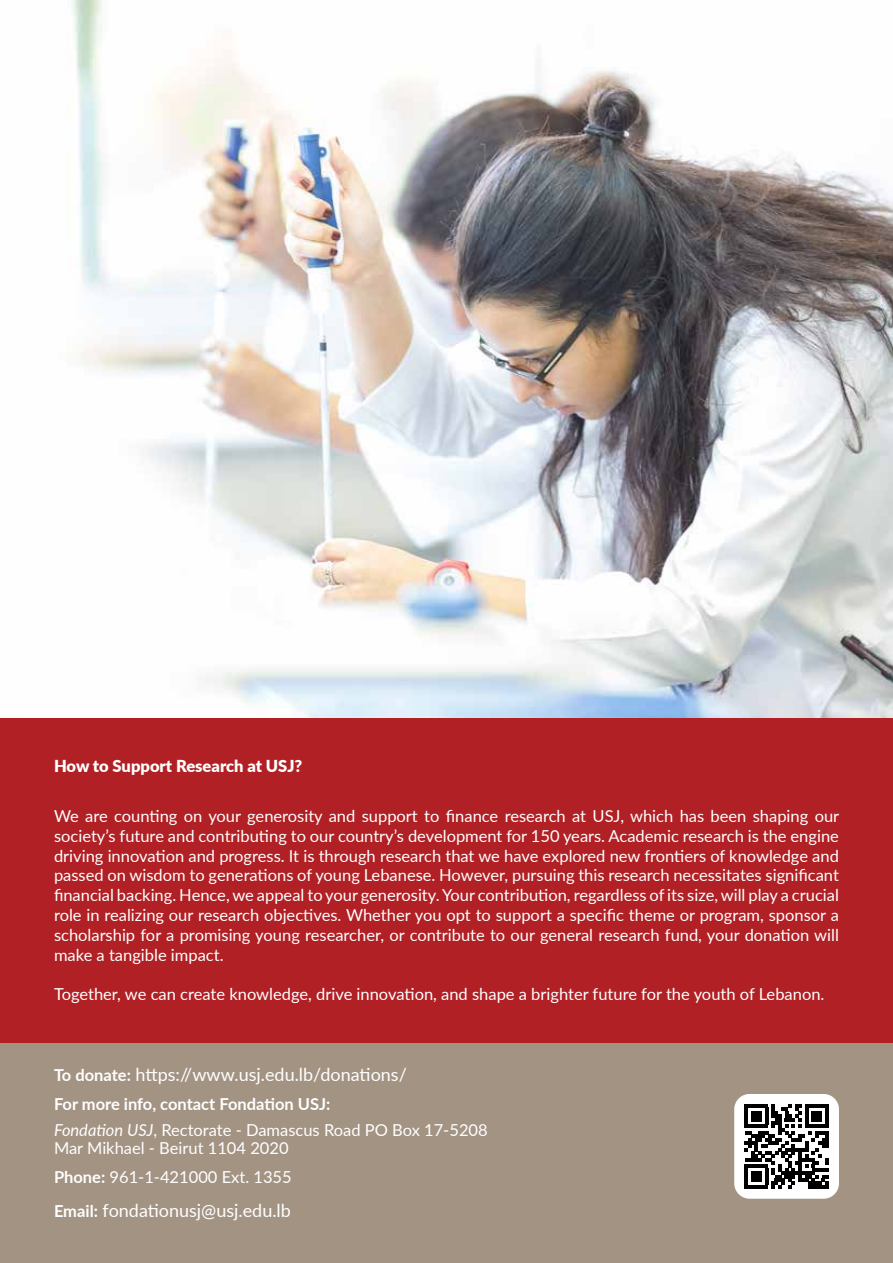
<style>
.page{position:relative;width:893px;height:1263px;background:#fff}
.page>*{position:absolute;margin:0;border:0;box-sizing:border-box;transform-origin:0 0}
.t1{font:18px "Lato";color:#fff}
.t2{font:16.5px/19.8px "Lato";color:#fff}
.t3{font:900 16.5px "Lato";color:#fff}
.s1{font-weight:700;font-size:16.5px}
.s2{font-weight:700}
.s3{font-style:italic}
</style>
<div class="page">
<div style="left:0;top:1042px;width:893px;height:221px;background:#a39383"></div>
<img style="left:0;top:0;width:893px;height:719px">
<div style="left:0;top:719px;width:893px;height:324px;background:#b12024"></div>
<svg style="left:734px;top:1094px;width:105px;height:105px;background:#9e9e9d"></svg>
<hr style="left:745px;top:1185px;width:23px;height:3px;background:#000">
<div style="left:751px;top:1171px;width:10px;height:10px;background:#000"></div>
<p class="t3" style="left:54px;top:754px;width:250px">How to Support Research at USJ?</p>
<p class="t2" style="left:54px;top:805px;width:787px;text-align:justify">We are counting on your generosity and support to finance research at USJ, which has been shaping our society’s future and contributing to our country’s development for 150 years. Academic research is the engine driving innovation and progress. It is through research that we have explored new frontiers of knowledge and passed on wisdom to generations of young Lebanese. However, pursuing this research necessitates significant financial backing. Hence, we appeal to your generosity. Your contribution, regardless of its size, will play a crucial role in realizing our research objectives. Whether you opt to support a specific theme or program, sponsor a scholarship for a promising young researcher, or contribute to our general research fund, your donation will make a tangible impact.</p>
<p class="t2" style="left:54px;top:983px;width:772px">Together, we can create knowledge, drive innovation, and shape a brighter future for the youth of Lebanon.</p>
<p class="t1" style="left:54px;top:1062px;width:354px"><span class="s1">To donate:</span> https://www.usj.edu.lb/donations/</p>
<p class="t2" style="left:54px;top:1090px;width:435px;line-height:26.2px"><span class="s2">For more info, contact Fondation USJ:<br></span><span class="s3">Fondation USJ</span>, Rectorate - Damascus Road PO Box 17-5208</p>
<p class="t2" style="left:54px;top:1132px;width:239px;line-height:29.8px">Mar Mikhael - Beirut 1104 2020<br><span class="s2">Phone:</span> 961-1-421000 Ext. 1355</p>
<p class="t1" style="left:54px;top:1197px;width:238px"><span class="s1">Email:</span> fondationusj@usj.edu.lb</p>
</div>
